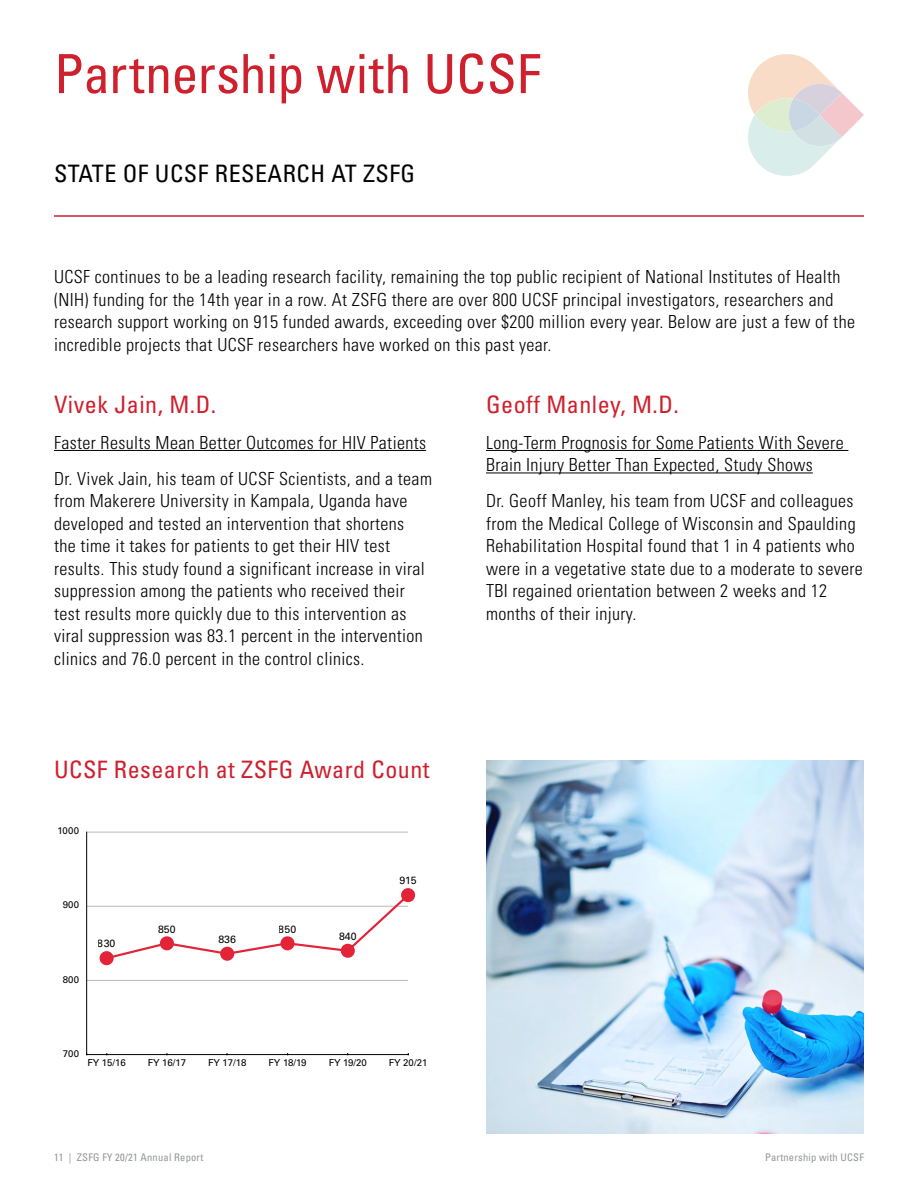
<style>
.page{position:relative;width:918px;height:1188px;background:#fff}
.page>*{position:absolute;margin:0;border:0;box-sizing:border-box;transform-origin:0 0}
.t1{font:condensed 54px "Univers LT Std";letter-spacing:-.005em;color:#cf202e}
.t2{font:condensed 24px "Univers LT Std";letter-spacing:.02em;color:#cf202e}
.Subhead_in_TOC{font:condensed 24px "Univers LT Std";letter-spacing:.02em;color:#000}
.t3{font:300 condensed 18px/22.5px "Univers LT Std";letter-spacing:.02em;color:#000}
.t4{font:condensed 10.5px "Univers LT Std";letter-spacing:.02em;color:#939598}
.t5{font:10.5px "Univers LT Std";color:#010101}
.t6{font:9.6px "Univers LT Std";color:#010101}
</style>
<div class="page">
<svg style="left:748px;top:54px;width:116px;height:122px"></svg>
<hr style="left:54px;top:215px;width:810px;height:2px;background:#cf202e">
<hr style="left:54px;top:450px;width:372px;height:1px;background:#000">
<hr style="left:87px;top:980px;width:321px;height:1px;background:#b9b9b9">
<hr style="left:87px;top:906px;width:321px;height:1px;background:#b9b9b9">
<hr style="left:87px;top:832px;width:321px;height:1px;background:#b9b9b9">
<hr style="left:86px;top:832px;width:1px;height:223px;background:#010101">
<hr style="left:87px;top:1054px;width:321px;height:1px;background:#010101">
<svg style="left:106px;top:898px;width:303px;height:61px"></svg>
<div style="left:102px;top:953px;width:9px;height:10px;background:#e32438;border-radius:5px"></div>
<div style="left:100px;top:951px;width:14px;height:14px;border:4px solid #e32438;border-radius:50%"></div>
<div style="left:162px;top:939px;width:10px;height:9px;background:#e32438;border-radius:5px"></div>
<div style="left:160px;top:936px;width:14px;height:14px;border:4px solid #e32438;border-radius:50%"></div>
<div style="left:222px;top:949px;width:10px;height:10px;background:#e32438;border-radius:5px"></div>
<div style="left:220px;top:947px;width:14px;height:14px;border:4px solid #e32438;border-radius:50%"></div>
<div style="left:283px;top:939px;width:9px;height:9px;background:#e32438;border-radius:5px"></div>
<div style="left:280px;top:936px;width:15px;height:14px;border:4px solid #e32438;border-radius:50%"></div>
<div style="left:343px;top:946px;width:10px;height:10px;background:#e32438;border-radius:5px"></div>
<div style="left:341px;top:944px;width:14px;height:14px;border:4px solid #e32438;border-radius:50%"></div>
<div style="left:403px;top:890px;width:10px;height:10px;background:#e32438;border-radius:5px"></div>
<div style="left:401px;top:888px;width:14px;height:14px;border:4px solid #e32438;border-radius:50%"></div>
<img style="left:486px;top:760px;width:378px;height:374px">
<hr style="left:486px;top:450px;width:362px;height:1px;background:#000">
<hr style="left:486px;top:473px;width:327px;height:1px;background:#000">
<h1 class="t1" style="left:54px;top:40px;width:488px">Partnership with UCSF</h1>
<p class="Subhead_in_TOC" style="left:54px;top:158px;width:363px">STATE OF UCSF RESEARCH AT ZSFG</p>
<p class="t3" style="left:54px;top:265px;width:803px">UCSF continues to be a leading research facility, remaining the top public recipient of National Institutes of Health (NIH) funding for the 14th year in a row. At ZSFG there are over 800 UCSF principal investigators, researchers and research support working on 915 funded awards, exceeding over $200 million every year. Below are just a few of the incredible projects that UCSF researchers have worked on this past year.</p>
<h3 class="t2" style="left:54px;top:389px;width:164px">Vivek Jain, M.D.</h3>
<p class="t3" style="left:54px;top:431px;width:374px">Faster Results Mean Better Outcomes for HIV Patients</p>
<p class="t3" style="left:54px;top:467px;width:380px">Dr. Vivek Jain, his team of UCSF Scientists, and a team from Makerere University in Kampala, Uganda have developed and tested an intervention that shortens<br>the time it takes for patients to get their HIV test results. This study found a significant increase in viral suppression among the patients who received their test results more quickly due to this intervention as viral suppression was 83.1 percent in the intervention clinics and 76.0 percent in the control clinics.</p>
<h3 class="t2" style="left:54px;top:754px;width:377px">UCSF Research at ZSFG Award Count</h3>
<p class="t6" style="left:58px;top:825px;width:23px">1000</p>
<p class="t6" style="left:63px;top:899px;width:18px">900</p>
<p class="t6" style="left:63px;top:973px;width:18px">800</p>
<p class="t5" style="left:98px;top:937px;width:19px">830</p>
<p class="t5" style="left:158px;top:923px;width:19px">850</p>
<p class="t5" style="left:218px;top:933px;width:19px">836</p>
<p class="t5" style="left:279px;top:923px;width:19px">850</p>
<p class="t5" style="left:339px;top:930px;width:19px">840</p>
<p class="t5" style="left:399px;top:874px;width:19px">915</p>
<p class="t6" style="left:63px;top:1048px;width:18px">700</p>
<p class="t6" style="left:87px;top:1057px;width:40px">FY 15/16</p>
<p class="t6" style="left:148px;top:1057px;width:40px">FY 16/17</p>
<p class="t6" style="left:208px;top:1057px;width:40px">FY 17/18</p>
<p class="t6" style="left:269px;top:1057px;width:39px">FY 18/19</p>
<p class="t6" style="left:329px;top:1057px;width:40px">FY 19/20</p>
<p class="t6" style="left:389px;top:1057px;width:40px">FY 20/21</p>
<h3 class="t2" style="left:486px;top:389px;width:194px">Geoff Manley, M.D.</h3>
<p class="t3" style="left:486px;top:431px;width:359px">Long-Term Prognosis for Some Patients With Severe<br>Brain Injury Better Than Expected, Study Shows</p>
<p class="t3" style="left:486px;top:490px;width:378px">Dr. Geoff Manley, his team from UCSF and colleagues from the Medical College of Wisconsin and Spaulding Rehabilitation Hospital found that 1 in 4 patients who were in a vegetative state due to a moderate to severe TBI regained orientation between 2 weeks and 12 months of their injury.</p>
<p class="t4" style="left:54px;top:1151px;width:151px">11 | ZSFG FY 20/21 Annual Report</p>
<p class="t4" style="left:765px;top:1151px;width:100px">Partnership with UCSF</p>
</div>
